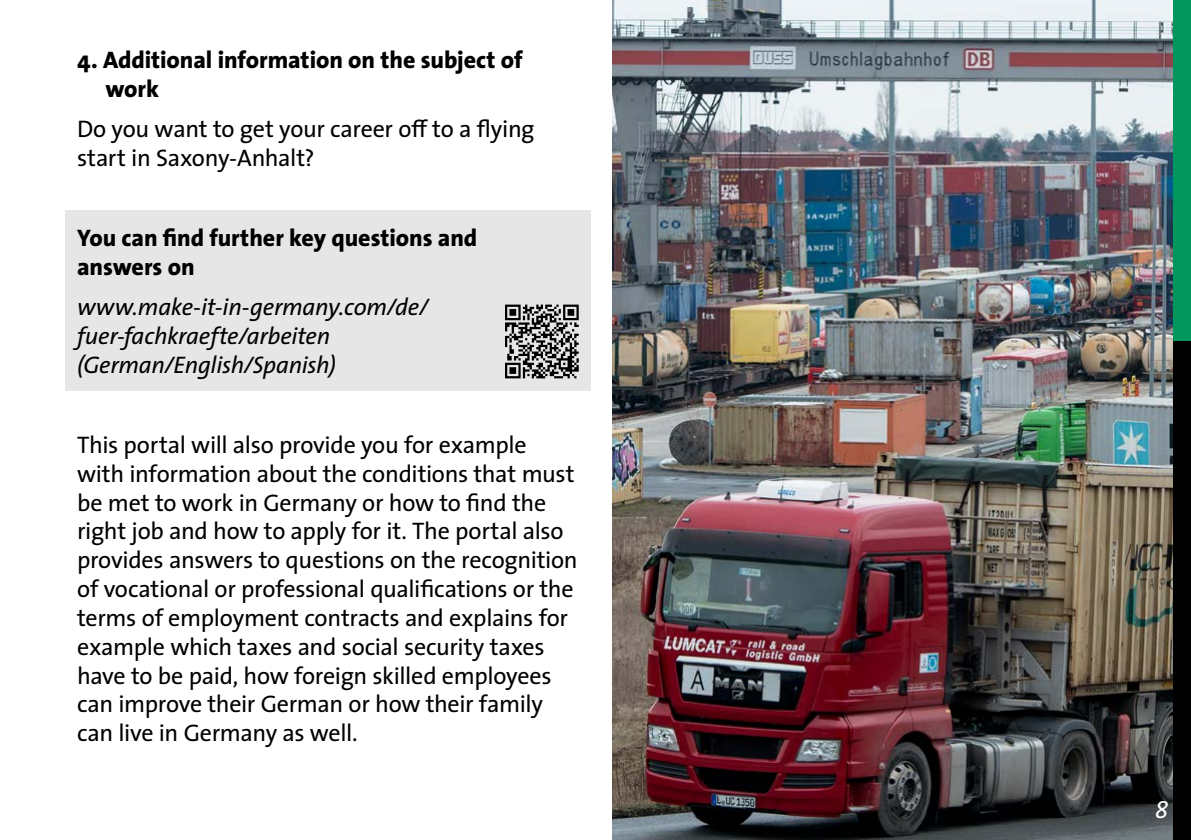
<style>
.page{position:relative;width:1191px;height:840px;background:#fff}
.page>*{position:absolute;margin:0;border:0;box-sizing:border-box;transform-origin:0 0}
.t1{font:24px/28.8px "The Sans";letter-spacing:-.015em;color:#000}
.t2{font:800 24px/28.8px "The Sans";letter-spacing:-.005em;color:#000}
.Hyperlinks{font:italic 24px/28.8px "The Sans";letter-spacing:-.01em;color:#000}
.t3{font:italic 24px "The Sans";color:#fff}
</style>
<div class="page">
<div style="left:65px;top:210px;width:525px;height:180px;background:#e6e6e6"></div>
<img style="left:612px;top:0;width:562px;height:839px">
<div style="left:1174px;top:0;width:17px;height:342px;background:#00965e"></div>
<div style="left:1174px;top:341px;width:17px;height:498px;background:#000"></div>
<svg style="left:505px;top:304px;width:74px;height:74px"></svg>
<h3 class="t2" style="left:105px;top:45px;width:419px;text-indent:-28px">4. Additional information on the subject of work</h3>
<p class="t1" style="left:77px;top:113px;width:459px">Do you want to get your career off to a flying start in Saxony-Anhalt?</p>
<h3 class="t2" style="left:77px;top:223px;width:402px">You can find further key questions and answers on</h3>
<p class="Hyperlinks" style="left:77px;top:291px;width:353px">www.make-it-in-germany.com/de/ fuer-fachkraefte/arbeiten (German/English/Spanish)</p>
<p class="t1" style="left:77px;top:429px;width:502px">This portal will also provide you for example with information about the conditions that must be met to work in Germany or how to find the right job and how to apply for it. The portal also provides answers to questions on the recognition of vocational or professional qualifications or the terms of employment contracts and explains for example which taxes and social security taxes have to be paid, how foreign skilled employees can improve their German or how their family can live in Germany as well.</p>
<p class="t3" style="left:1155px;top:789px;width:14px">8</p>
</div>
